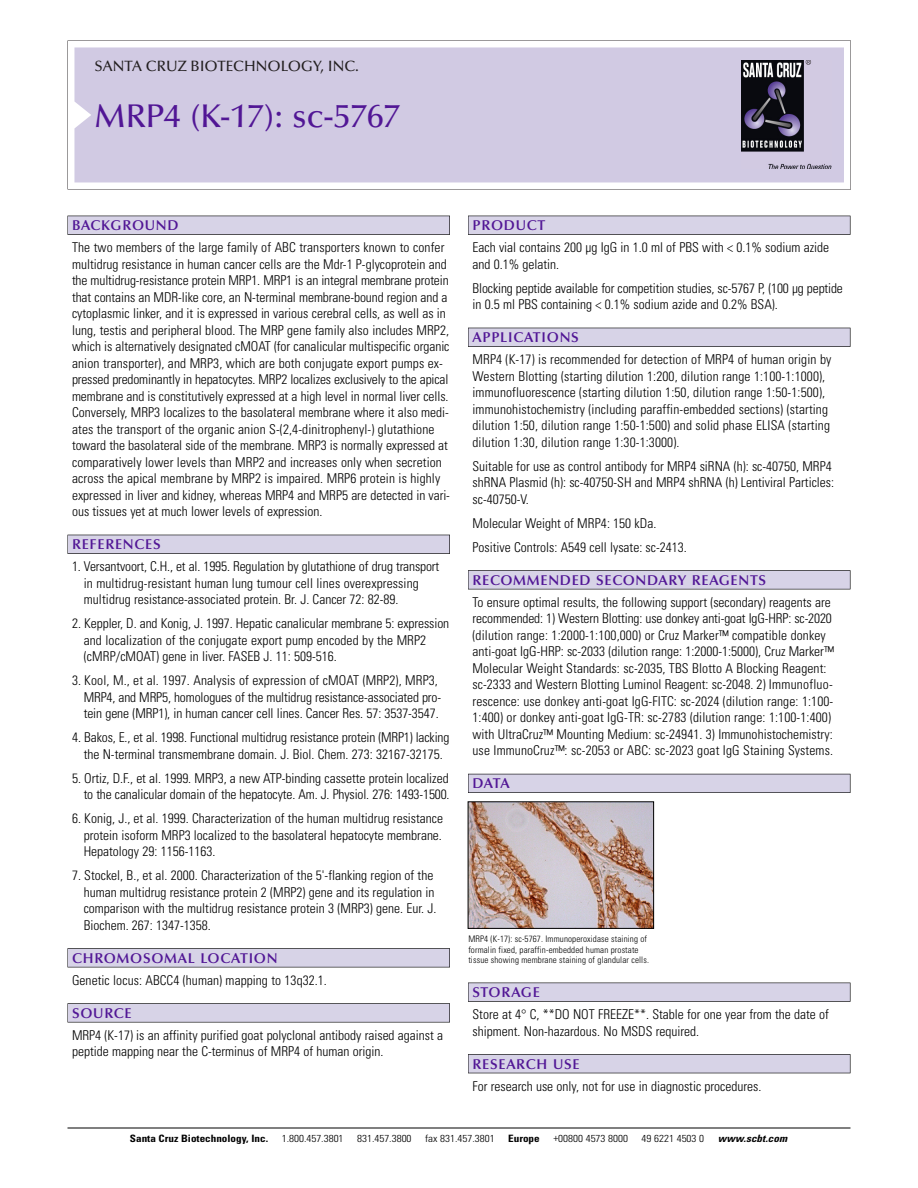
<style>
.page{position:relative;width:918px;height:1188px;background:#fff}
.page>*{position:absolute;margin:0;border:0;box-sizing:border-box;transform-origin:0 0}
.t1{font:500 33px "Optima";color:#511695}
.t2{font:500 15px "Optima";color:#231f20}
.t3{font:600 14.25px "Optima";letter-spacing:.05em;color:#511695}
.t4{font:300 condensed 13.5px/16.5px "Univers";color:#000}
.t5{font:300 condensed 10.2px "Univers";color:#000;scale:1.1 1}
.t6{font:700 condensed 10.2px "Univers";color:#000;scale:1.1 1}
.t7{font:italic 700 condensed 10.2px "Univers";letter-spacing:.005em;color:#000;scale:1.1 1}
.t8{font:300 condensed 9px/10.5px "Univers";letter-spacing:.015em;color:#000}
</style>
<div class="page">
<svg style="left:68px;top:40px;width:783px;height:149px"></svg>
<div style="left:74px;top:47px;width:770px;height:135px;background:#d1cae3"></div>
<img style="left:741px;top:60px;width:90px;height:108px">
<div style="left:68px;top:216px;width:382px;height:19px;background:#525155"></div>
<div style="left:68px;top:216px;width:381px;height:18px;background:#d7d3e7"></div>
<div style="left:68px;top:535px;width:382px;height:19px;background:#515055"></div>
<div style="left:68px;top:535px;width:381px;height:18px;background:#d7d3e7"></div>
<div style="left:68px;top:948px;width:382px;height:19px;background:#545357"></div>
<div style="left:68px;top:949px;width:381px;height:18px;background:#d7d3e7"></div>
<div style="left:68px;top:1003px;width:382px;height:19px;background:#575759"></div>
<div style="left:68px;top:1004px;width:381px;height:18px;background:#d7d3e7"></div>
<div style="left:468px;top:216px;width:382px;height:19px;background:#525155"></div>
<div style="left:468px;top:216px;width:382px;height:18px;background:#d7d3e7"></div>
<div style="left:468px;top:328px;width:382px;height:19px;background:#515055"></div>
<div style="left:468px;top:328px;width:382px;height:18px;background:#d7d3e7"></div>
<div style="left:468px;top:570px;width:382px;height:19px;background:#545357"></div>
<div style="left:468px;top:571px;width:382px;height:18px;background:#d7d3e7"></div>
<div style="left:468px;top:774px;width:382px;height:19px;background:#54535a"></div>
<div style="left:468px;top:774px;width:382px;height:18px;background:#d7d3e7"></div>
<div style="left:468px;top:983px;width:382px;height:19px;background:#545356"></div>
<div style="left:468px;top:983px;width:382px;height:18px;background:#d7d3e7"></div>
<div style="left:468px;top:1054px;width:382px;height:19px;background:#525156"></div>
<div style="left:468px;top:1055px;width:382px;height:18px;background:#d7d3e7"></div>
<hr style="left:68px;top:1128px;width:782px;height:1px;background:#000">
<img style="left:470px;top:803px;width:182px;height:124px">
<div style="left:468px;top:801px;width:186px;height:128px;border:1px solid #000"></div>
<p class="t2" style="left:94px;top:61px;width:266px">SANTA CRUZ BIOTECHNOLOGY, INC.</p>
<h1 class="t1" style="left:94px;top:103px;width:307px">MRP4 (K-17): sc-5767</h1>
<p class="t3" style="left:72px;top:219px;width:108px">BACKGROUND</p>
<p class="t4" style="left:72px;top:240px;width:379px">The two members of the large family of ABC transporters known to confer multidrug resistance in human cancer cells are the Mdr-1 P-glycoprotein and the multidrug-resistance protein MRP1. MRP1 is an integral membrane protein that contains an MDR-like core, an N-terminal membrane-bound region and a cytoplasmic linker, and it is expressed in various cerebral cells, as well as in lung, testis and peripheral blood. The MRP gene family also includes MRP2, which is alternatively designated cMOAT (for canalicular multispecific organic anion transporter), and MRP3, which are both conjugate export pumps ex&shy;pressed predominantly in hepatocytes. MRP2 localizes exclusively to the apical membrane and is constitutively expressed at a high level in normal liver cells.<br>Conversely, MRP3 localizes to the basolateral membrane where it also medi&shy;ates the transport of the organic anion S-(2,4-dinitrophenyl-) glutathione toward the basolateral side of the membrane. MRP3 is normally expressed at comparatively lower levels than MRP2 and increases only when secretion across the apical membrane by MRP2 is impaired. MRP6 protein is highly expressed in liver and kidney, whereas MRP4 and MRP5 are detected in vari&shy;ous tissues yet at much lower levels of expression.</p>
<p class="t3" style="left:72px;top:539px;width:90px">REFERENCES</p>
<p class="t4" style="left:84px;top:559px;width:357px;text-indent:-12px">1. Versantvoort, C.H., et al. 1995. Regulation by glutathione of drug transport in multidrug-resistant human lung tumour cell lines overexpressing multidrug resistance-associated protein. Br. J. Cancer 72: 82-89.</p>
<p class="t4" style="left:84px;top:616px;width:367px;text-indent:-12px">2. Keppler, D. and Konig, J. 1997. Hepatic canalicular membrane 5: expression and localization of the conjugate export pump encoded by the MRP2 (cMRP/cMOAT) gene in liver. FASEB J. 11: 509-516.</p>
<p class="t4" style="left:84px;top:673px;width:359px;text-indent:-12px">3. Kool, M., et al. 1997. Analysis of expression of cMOAT (MRP2), MRP3,<br>MRP4, and MRP5, homologues of the multidrug resistance-associated pro&shy;tein gene (MRP1), in human cancer cell lines. Cancer Res. 57: 3537-3547.</p>
<p class="t4" style="left:72px;top:730px;width:379px;text-align:center">4. Bakos, E., et al. 1998. Functional multidrug resistance protein (MRP1) lacking the N-terminal transmembrane domain. J. Biol. Chem. 273: 32167-32175.</p>
<p class="t4" style="left:72px;top:771px;width:379px;text-align:right">5. Ortiz, D.F., et al. 1999. MRP3, a new ATP-binding cassette protein localized to the canalicular domain of the hepatocyte. Am. J. Physiol. 276: 1493-1500.</p>
<p class="t4" style="left:84px;top:811px;width:361px;text-align:justify;text-indent:-12px">6. Konig, J., et al. 1999. Characterization of the human multidrug resistance protein isoform MRP3 localized to the basolateral hepatocyte membrane.<br>Hepatology 29: 1156-1163.</p>
<p class="t4" style="left:84px;top:868px;width:354px;text-indent:-12px">7. Stockel, B., et al. 2000. Characterization of the 5'-flanking region of the human multidrug resistance protein 2 (MRP2) gene and its regulation in comparison with the multidrug resistance protein 3 (MRP3) gene. Eur. J.<br>Biochem. 267: 1347-1358.</p>
<p class="t3" style="left:72px;top:952px;width:207px">CHROMOSOMAL LOCATION</p>
<p class="t4" style="left:72px;top:973px;width:256px">Genetic locus: ABCC4 (human) mapping to 13q32.1.</p>
<p class="t3" style="left:72px;top:1007px;width:61px">SOURCE</p>
<p class="t4" style="left:72px;top:1028px;width:373px">MRP4 (K-17) is an affinity purified goat polyclonal antibody raised against a peptide mapping near the C-terminus of MRP4 of human origin.</p>
<p class="t3" style="left:473px;top:219px;width:74px">PRODUCT</p>
<p class="t4" style="left:473px;top:240px;width:358px">Each vial contains 200 µg IgG in 1.0 ml of PBS with &lt; 0.1% sodium azide and 0.1% gelatin.</p>
<p class="t4" style="left:473px;top:281px;width:372px">Blocking peptide available for competition studies, sc-5767 P, (100 µg peptide in 0.5 ml PBS containing &lt; 0.1% sodium azide and 0.2% BSA).</p>
<p class="t3" style="left:473px;top:332px;width:108px">APPLICATIONS</p>
<p class="t4" style="left:473px;top:352px;width:360px">MRP4 (K-17) is recommended for detection of MRP4 of human origin by Western Blotting (starting dilution 1:200, dilution range 1:100-1:1000), immunofluorescence (starting dilution 1:50, dilution range 1:50-1:500), immunohistochemistry (including paraffin-embedded sections) (starting dilution 1:50, dilution range 1:50-1:500) and solid phase ELISA (starting dilution 1:30, dilution range 1:30-1:3000).</p>
<p class="t4" style="left:473px;top:459px;width:363px">Suitable for use as control antibody for MRP4 siRNA (h): sc-40750, MRP4 shRNA Plasmid (h): sc-40750-SH and MRP4 shRNA (h) Lentiviral Particles: sc-40750-V.</p>
<p class="t4" style="left:473px;top:512px;width:216px;line-height:24px">Molecular Weight of MRP4: 150 kDa.<br>Positive Controls: A549 cell lysate: sc-2413.</p>
<p class="t3" style="left:473px;top:574px;width:295px">RECOMMENDED SECONDARY REAGENTS</p>
<p class="t4" style="left:473px;top:595px;width:363px">To ensure optimal results, the following support (secondary) reagents are recommended: 1) Western Blotting: use donkey anti-goat IgG-HRP: sc-2020 (dilution range: 1:2000-1:100,000) or Cruz Marker™ compatible donkey anti-goat IgG-HRP: sc-2033 (dilution range: 1:2000-1:5000), Cruz Marker™ Molecular Weight Standards: sc-2035, TBS Blotto A Blocking Reagent: sc-2333 and Western Blotting Luminol Reagent: sc-2048. 2) Immunofluo&shy;rescence: use donkey anti-goat IgG-FITC: sc-2024 (dilution range: 1:100- 1:400) or donkey anti-goat IgG-TR: sc-2783 (dilution range: 1:100-1:400) with UltraCruz™ Mounting Medium: sc-24941. 3) Immunohistochemistry: use ImmunoCruz™: sc-2053 or ABC: sc-2023 goat IgG Staining Systems.</p>
<p class="t3" style="left:473px;top:778px;width:39px">DATA</p>
<p class="t8" style="left:468px;top:935px;width:182px">MRP4 (K-17): sc-5767. Immunoperoxidase staining of formalin fixed, paraffin-embedded human prostate tissue showing membrane staining of glandular cells.</p>
<p class="t3" style="left:473px;top:986px;width:69px">STORAGE</p>
<p class="t4" style="left:473px;top:1007px;width:358px">Store at 4° C, **DO NOT FREEZE**. Stable for one year from the date of shipment. Non-hazardous. No MSDS required.</p>
<p class="t3" style="left:473px;top:1058px;width:109px">RESEARCH USE</p>
<p class="t4" style="left:473px;top:1079px;width:290px">For research use only, not for use in diagnostic procedures.</p>
<p class="t6" style="left:130px;top:1135px;width:127px">Santa Cruz Biotechnology, Inc.</p>
<p class="t5" style="left:282px;top:1135px;width:58px">1.800.457.3801</p>
<p class="t5" style="left:357px;top:1135px;width:51px">831.457.3800</p>
<p class="t5" style="left:425px;top:1135px;width:65px">fax 831.457.3801</p>
<p class="t6" style="left:508px;top:1135px;width:30px">Europe</p>
<p class="t5" style="left:553px;top:1135px;width:69px">+00800 4573 8000</p>
<p class="t5" style="left:642px;top:1135px;width:58px">49 6221 4503 0</p>
<p class="t7" style="left:718px;top:1135px;width:64px">www.scbt.com</p>
</div>
